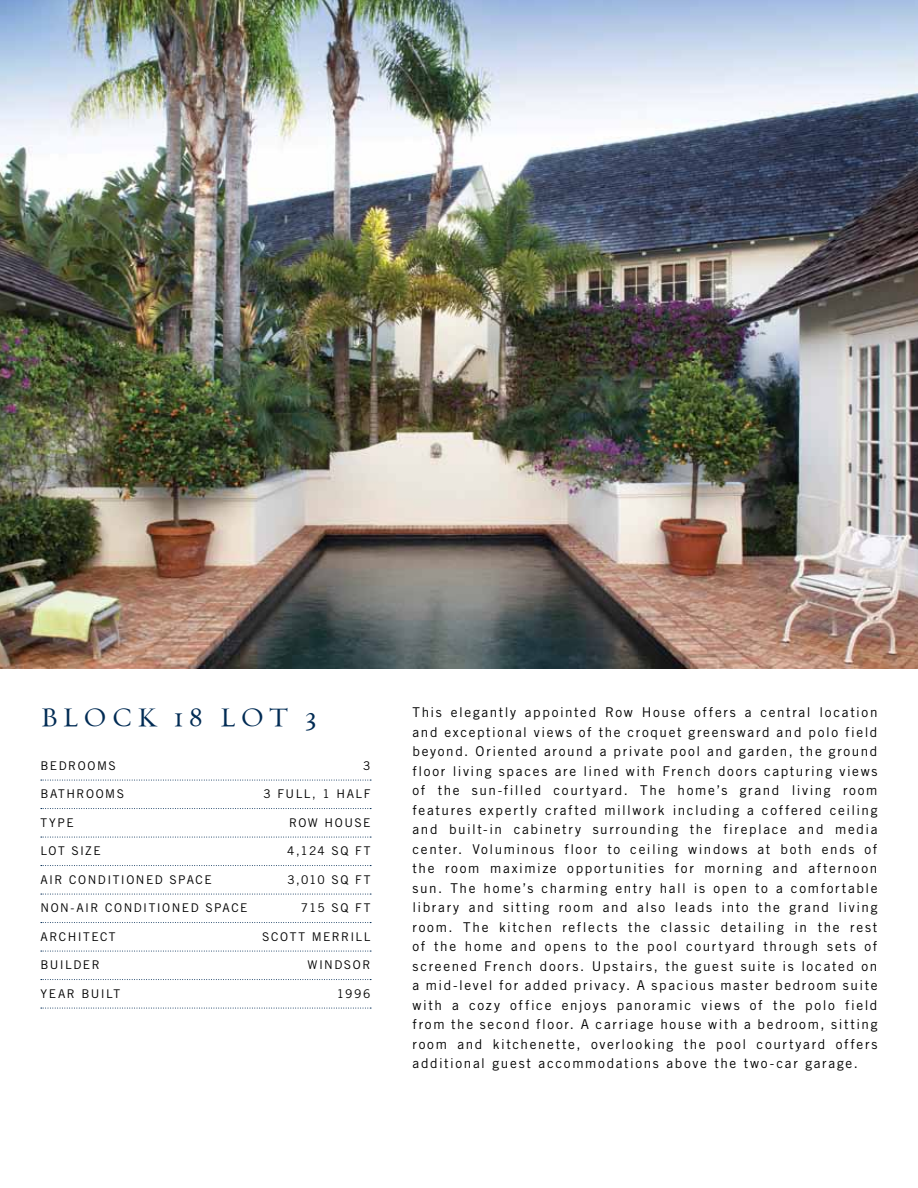
<style>
.page{position:relative;width:918px;height:1188px;background:#fff}
.page>*{position:absolute;margin:0;border:0;box-sizing:border-box;transform-origin:0 0}
.t1{font:27px "Requiem Text HTF Roman";letter-spacing:.185em;color:#002b54}
.t2{font:13.5px/19.5px "Trade Gothic LT Std";letter-spacing:.12em;color:#000;text-align:justify}
.t3{font:12px "Trade Gothic LT Std";letter-spacing:.12em;color:#000}
</style>
<div class="page">
<svg style="left:41px;top:780px;width:330px;height:1px"></svg>
<svg style="left:41px;top:808px;width:330px;height:1px"></svg>
<svg style="left:41px;top:837px;width:330px;height:1px"></svg>
<svg style="left:41px;top:865px;width:330px;height:1px"></svg>
<svg style="left:41px;top:894px;width:330px;height:1px"></svg>
<svg style="left:41px;top:922px;width:330px;height:1px"></svg>
<svg style="left:41px;top:951px;width:330px;height:1px"></svg>
<svg style="left:41px;top:979px;width:330px;height:1px"></svg>
<svg style="left:41px;top:1008px;width:330px;height:1px"></svg>
<img style="left:0;top:0;width:918px;height:669px">
<h1 class="t1" style="left:40px;top:701px;width:95px">BLOCK</h1>
<h1 class="t1" style="left:173px;top:701px;width:145px">18 LOT 3</h1>
<p class="t3" style="left:40px;top:758px;width:77px">bedrooms</p>
<p class="t3" style="left:363px;top:758px;width:9px">3</p>
<p class="t3" style="left:40px;top:787px;width:85px">bathrooms</p>
<p class="t3" style="left:263px;top:787px;width:109px">3 FULL, 1 HALF</p>
<p class="t3" style="left:40px;top:815px;width:30px">TYPER</p>
<p class="t3" style="left:298px;top:815px;width:74px">ow house</p>
<p class="t3" style="left:40px;top:844px;width:17px">LOT</p>
<p class="t3" style="left:71px;top:844px;width:27px">SIZE</p>
<p class="t3" style="left:287px;top:844px;width:84px">4,124 SQ FT</p>
<p class="t3" style="left:40px;top:872px;width:115px">AIR CONDITIONED</p>
<p class="t3" style="left:169px;top:872px;width:40px">SPACE</p>
<p class="t3" style="left:287px;top:872px;width:84px">3,010 SQ FT</p>
<p class="t3" style="left:40px;top:901px;width:150px">NON-AIR CONDITIONED</p>
<p class="t3" style="left:205px;top:901px;width:40px">SPACE</p>
<p class="t3" style="left:301px;top:901px;width:71px">715 SQ FT</p>
<p class="t3" style="left:41px;top:929px;width:72px">ARCHITECTSc</p>
<p class="t3" style="left:280px;top:929px;width:78px">ott M errill</p>
<p class="t3" style="left:41px;top:958px;width:71px">BUILDERWin</p>
<p class="t3" style="left:334px;top:958px;width:38px">dsor</p>
<p class="t3" style="left:41px;top:986px;width:18px">YEAR</p>
<p class="t3" style="left:82px;top:986px;width:37px">BUILT</p>
<p class="t3" style="left:337px;top:986px;width:35px">1996</p>
<p class="t2" style="left:413px;top:703px;width:466px">This elegantly appointed Row H ouse offers a central location and exceptional views of the croquet greensward and polo field beyond. Oriented around a private pool and garden, the ground floor living spaces are lined with French doors capturing views of the sun-filled courtyard. The home’s grand living room features expertly crafted millwork including a coffered ceiling and built-in cabinetry surrounding the fireplace and media center. Voluminous floor to ceiling windows at both ends of the room maximize opportunities for morning and afternoon sun. The home’s charming entry hall is open to a comfortable library and sitting room and also leads into the grand living room. The kitchen reflects the classic detailing in the rest of the home and opens to the pool courtyard through sets of screened French doors. Upstairs, the guest suite is located on a mid-level for added privacy. A spacious master bedroom suite with a cozy office enjoys panoramic views of the polo field from the second floor. A carriage house with a bedroom, sitting room and kitchenette, overlooking the pool courtyard offers additional guest accommodations above the two-car garage.</p>
</div>
